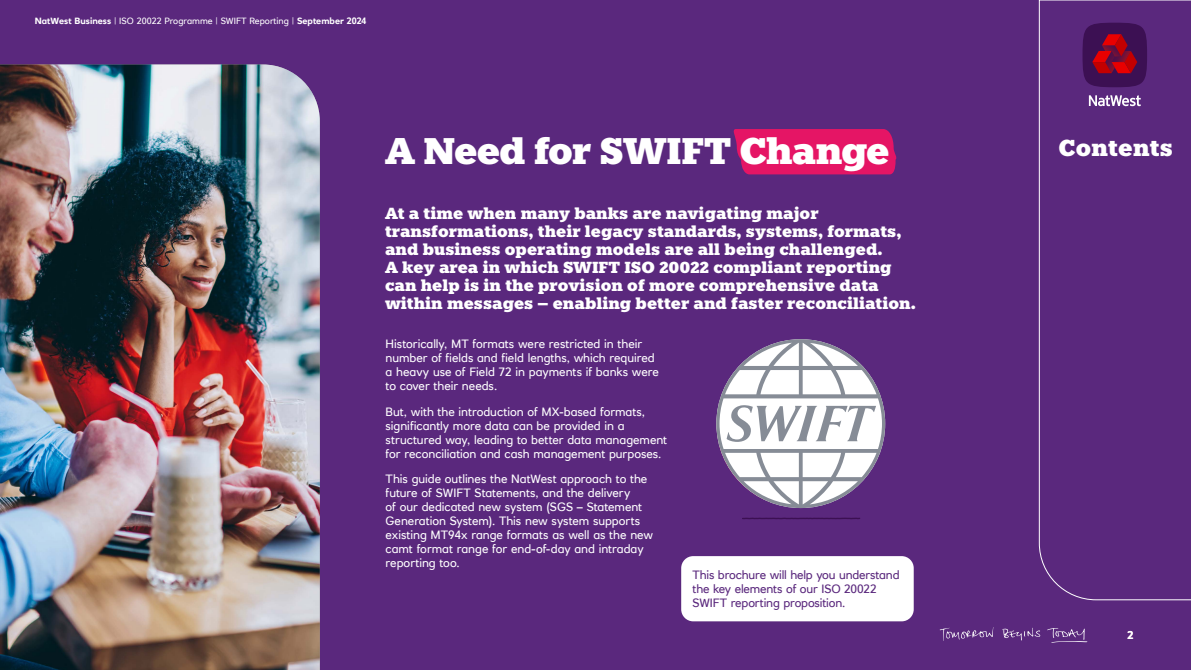
<style>
.page{position:relative;width:1191px;height:670px;background:#5a287d}
.page>*{position:absolute;margin:0;border:0;box-sizing:border-box;transform-origin:0 0}
.t1{font:900 37px "Knile";letter-spacing:-.025em;color:#fff}
.t2{font:900 23px "Knile";letter-spacing:.01em;color:#fff}
.t3{font:900 16px/18px "Knile";color:#fff}
.t4{font:12px/14px "RN House Sans";letter-spacing:-.005em;color:#fff}
.t5{font:12px/14px "RN House Sans";letter-spacing:-.015em;color:#5a287d}
.t6{font:700 11px "RN House Sans";color:#ffeae6}
.t7{font:9px "RN House Sans";color:#fff}
.s1{font-weight:700}
</style>
<div class="page">
<div style="left:733px;top:129px;width:164px;height:45px;background:#e51565"></div>
<img style="left:0;top:64px;width:320px;height:606px">
<div style="left:681px;top:556px;width:232px;height:65px;background:#fff;border-radius:12px"></div>
<svg style="left:742px;top:517px;width:118px;height:3px"></svg>
<svg style="left:716px;top:339px;width:169px;height:169px"></svg>
<svg style="left:1038px;top:0;width:153px;height:600px"></svg>
<svg style="left:1047px;top:628px;width:41px;height:15px"></svg>
<svg style="left:939px;top:627px;width:54px;height:14px"></svg>
<svg style="left:1002px;top:627px;width:39px;height:13px"></svg>
<div style="left:1082px;top:23px;width:65px;height:64px;background:#3c1053;border-radius:50%"></div>
<svg style="left:1088px;top:95px;width:52px;height:11px"></svg>
<svg style="left:1092px;top:34px;width:45px;height:39px"></svg>
<p class="t7" style="left:35px;top:16px;width:333px"><span class="s1">NatWest Business</span> | ISO 20022 Programme | SWIFT Reporting | <span class="s1">September 2024</span></p>
<h1 class="t1" style="left:385px;top:128px;width:506px">A Need for SWIFT Change</h1>
<p class="t3" style="left:385px;top:205px;width:532px">At a time when many banks are navigating major transformations, their legacy standards, systems, formats, and business operating models are all being challenged.<br>A key area in which SWIFT ISO 20022 compliant reporting can help is in the provision of more comprehensive data within messages – enabling better and faster reconciliation.</p>
<p class="t4" style="left:385px;top:337px;width:275px">Historically, MT formats were restricted in their number of fields and field lengths, which required a heavy use of Field 72 in payments if banks were to cover their needs.</p>
<p class="t4" style="left:385px;top:404px;width:283px">But, with the introduction of MX-based formats, significantly more data can be provided in a structured way, leading to better data management for reconciliation and cash management purposes.</p>
<p class="t4" style="left:385px;top:471px;width:269px">This guide outlines the NatWest approach to the future of SWIFT Statements, and the delivery<br>of our dedicated new system (SGS – Statement Generation System). This new system supports existing MT94x range formats as well as the new camt format range for end-of-day and intraday reporting too.</p>
<p class="t5" style="left:692px;top:568px;width:208px">This brochure will help you understand the key elements of our ISO 20022<br>SWIFT reporting proposition.</p>
<h2 class="t2" style="left:1058px;top:133px;width:116px">Contents</h2>
<p class="t6" style="left:1127px;top:628px;width:8px">2</p>
</div>
